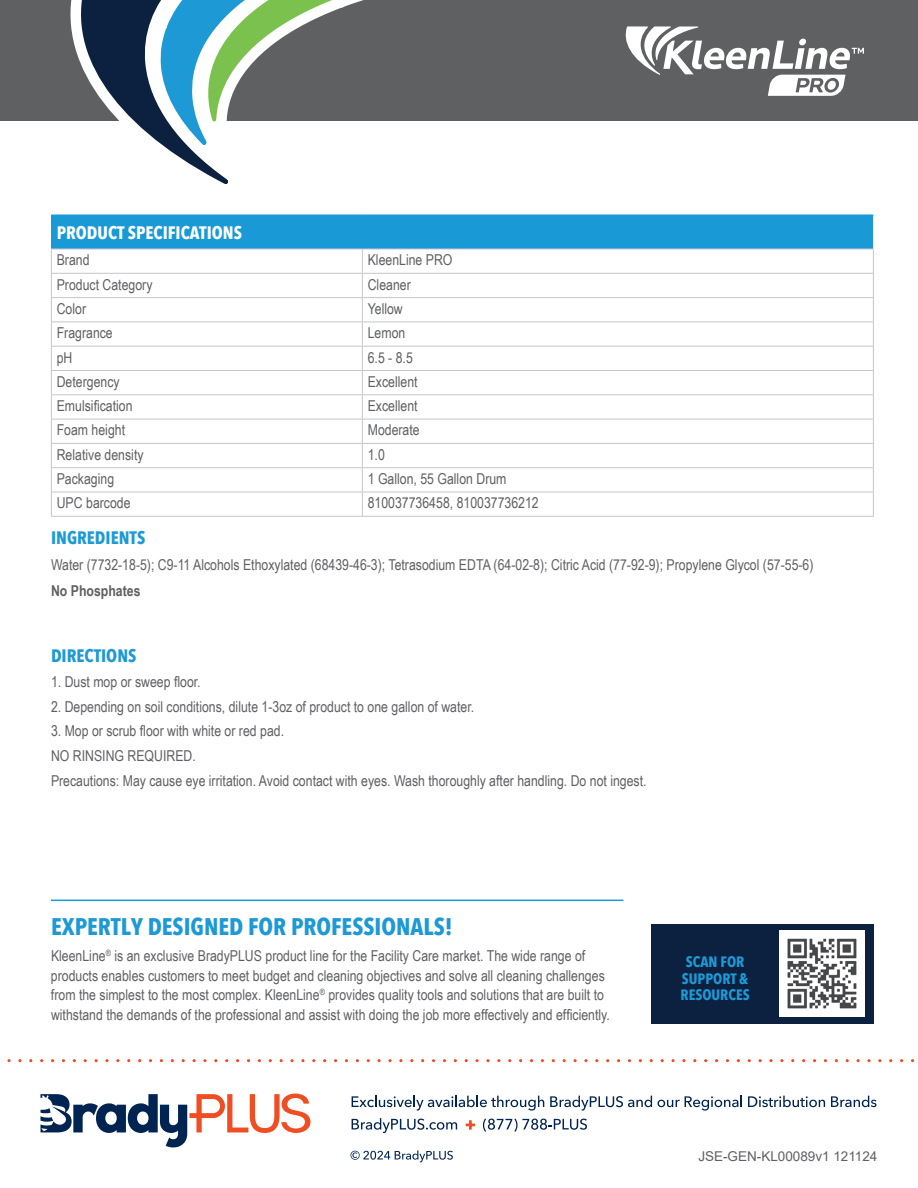
<style>
.page{position:relative;width:918px;height:1188px;background:#fff}
.page>*{position:absolute;margin:0;border:0;box-sizing:border-box;transform-origin:0 0}
.t1{font:700 24px "Avenir Next Condensed";color:#1d99d6}
.t2{font:700 18px "Avenir Next Condensed";color:#fff}
.t3{font:700 18px "Avenir Next Condensed";color:#1d99d6}
.t4{font:15px/19.5px "Arial Narrow";color:#5f6062}
.t5{font:700 15px/16.5px "Avenir Next Condensed";color:#1d99d6;text-align:center}
.t6{font:700 15px "Arial Narrow";color:#5f6062}
.t7{font:13.5px "Arial";color:#5f6062}
</style>
<div class="page">
<div style="left:0;top:0;width:918px;height:122px;background:#5f6062"></div>
<svg style="left:45px;top:0;width:362px;height:184px"></svg>
<svg style="left:40px;top:1094px;width:270px;height:53px"></svg>
<svg style="left:7px;top:1059px;width:907px;height:3px"></svg>
<svg style="left:352px;top:1096px;width:192px;height:15px"></svg>
<svg style="left:550px;top:1096px;width:102px;height:15px"></svg>
<svg style="left:658px;top:1096px;width:84px;height:15px"></svg>
<svg style="left:748px;top:1096px;width:77px;height:11px"></svg>
<svg style="left:831px;top:1096px;width:45px;height:11px"></svg>
<svg style="left:352px;top:1118px;width:105px;height:15px"></svg>
<svg style="left:465px;top:1120px;width:11px;height:10px"></svg>
<svg style="left:483px;top:1118px;width:104px;height:14px"></svg>
<svg style="left:351px;top:1150px;width:102px;height:12px"></svg>
<svg style="left:625px;top:26px;width:239px;height:70px"></svg>
<div style="left:51px;top:215px;width:822px;height:34px;background:#199ad7"></div>
<svg style="left:52px;top:272px;width:821px;height:244px"></svg>
<hr style="left:51px;top:214px;width:311px;height:2px;background:#199ad7">
<hr style="left:362px;top:214px;width:511px;height:2px;background:#199ad7">
<hr style="left:51px;top:249px;width:311px;height:1px;background:#c5c6c8">
<hr style="left:362px;top:249px;width:512px;height:1px;background:#c5c6c8">
<hr style="left:51px;top:273px;width:311px;height:1px;background:#c5c6c8">
<hr style="left:362px;top:273px;width:512px;height:1px;background:#c5c6c8">
<hr style="left:51px;top:297px;width:311px;height:1px;background:#c5c6c8">
<hr style="left:362px;top:297px;width:512px;height:1px;background:#c5c6c8">
<hr style="left:51px;top:322px;width:311px;height:1px;background:#c5c6c8">
<hr style="left:362px;top:322px;width:512px;height:1px;background:#c5c6c8">
<hr style="left:51px;top:346px;width:311px;height:1px;background:#c5c6c8">
<hr style="left:51px;top:370px;width:311px;height:1px;background:#c5c6c8">
<hr style="left:362px;top:346px;width:512px;height:1px;background:#c5c6c8">
<hr style="left:51px;top:394px;width:311px;height:1px;background:#c5c6c8">
<hr style="left:51px;top:419px;width:311px;height:1px;background:#c5c6c8">
<hr style="left:362px;top:370px;width:512px;height:1px;background:#c5c6c8">
<hr style="left:51px;top:443px;width:311px;height:1px;background:#c5c6c8">
<hr style="left:51px;top:467px;width:311px;height:1px;background:#c5c6c8">
<hr style="left:362px;top:394px;width:512px;height:1px;background:#c5c6c8">
<hr style="left:362px;top:419px;width:512px;height:1px;background:#c5c6c8">
<hr style="left:51px;top:492px;width:311px;height:1px;background:#c5c6c8">
<svg style="left:51px;top:249px;width:1px;height:267px"></svg>
<hr style="left:362px;top:443px;width:512px;height:1px;background:#c5c6c8">
<hr style="left:362px;top:467px;width:512px;height:1px;background:#c5c6c8">
<svg style="left:362px;top:249px;width:1px;height:267px"></svg>
<hr style="left:51px;top:516px;width:311px;height:1px;background:#c5c6c8">
<hr style="left:362px;top:492px;width:512px;height:1px;background:#c5c6c8">
<svg style="left:873px;top:249px;width:1px;height:267px"></svg>
<hr style="left:362px;top:516px;width:512px;height:1px;background:#c5c6c8">
<hr style="left:51px;top:900px;width:572px;height:1px;background:#1d99d6">
<div style="left:651px;top:924px;width:223px;height:100px;background:#0b213f"></div>
<img style="left:779px;top:931px;width:86px;height:85px">
<p class="t2" style="left:57px;top:221px;width:187px">PRODUCT SPECIFICATIONS</p>
<p class="t4" style="left:57px;top:250px;width:34px">Brand</p>
<p class="t4" style="left:368px;top:250px;width:86px">KleenLine PRO</p>
<p class="t4" style="left:57px;top:274px;width:97px">Product Category</p>
<p class="t4" style="left:368px;top:274px;width:45px">Cleaner</p>
<p class="t4" style="left:57px;top:298px;width:31px">Color</p>
<p class="t4" style="left:368px;top:298px;width:37px">Yellow</p>
<p class="t4" style="left:57px;top:323px;width:58px">Fragrance</p>
<p class="t4" style="left:368px;top:323px;width:39px">Lemon</p>
<p class="t4" style="left:57px;top:347px;width:17px">pH</p>
<p class="t4" style="left:368px;top:347px;width:47px">6.5 - 8.5</p>
<p class="t4" style="left:57px;top:371px;width:64px">Detergency</p>
<p class="t4" style="left:368px;top:371px;width:51px">Excellent</p>
<p class="t4" style="left:57px;top:396px;width:77px">Emulsification</p>
<p class="t4" style="left:368px;top:396px;width:51px">Excellent</p>
<p class="t4" style="left:57px;top:420px;width:70px">Foam height</p>
<p class="t4" style="left:368px;top:420px;width:53px">Moderate</p>
<p class="t4" style="left:57px;top:444px;width:88px">Relative density</p>
<p class="t4" style="left:368px;top:444px;width:19px">1.0</p>
<p class="t4" style="left:57px;top:468px;width:59px">Packaging</p>
<p class="t4" style="left:368px;top:468px;width:140px">1 Gallon, 55 Gallon Drum</p>
<p class="t4" style="left:57px;top:493px;width:75px">UPC barcode</p>
<p class="t4" style="left:368px;top:493px;width:173px">810037736458, 810037736212</p>
<p class="t3" style="left:51px;top:526px;width:96px">INGREDIENTS</p>
<p class="t4" style="left:51px;top:554px;width:764px">Water (7732-18-5); C9-11 Alcohols Ethoxylated (68439-46-3); Tetrasodium EDTA (64-02-8); Citric Acid (77-92-9); Propylene Glycol (57-55-6)</p>
<p class="t6" style="left:51px;top:580px;width:91px">No Phosphates</p>
<p class="t3" style="left:51px;top:645px;width:87px">DIRECTIONS</p>
<p class="t4" style="left:51px;top:671px;width:151px">1. Dust mop or sweep floor.</p>
<p class="t4" style="left:51px;top:696px;width:425px">2. Depending on soil conditions, dilute 1-3oz of product to one gallon of water.</p>
<p class="t4" style="left:51px;top:718px;width:597px;line-height:24.8px">3. Mop or scrub floor with white or red pad.<br>NO RINSING REQUIRED.<br>Precautions: May cause eye irritation. Avoid contact with eyes. Wash thoroughly after handling. Do not ingest.</p>
<h1 class="t1" style="left:51px;top:912px;width:403px">EXPERTLY DESIGNED FOR PROFESSIONALS!</h1>
<p class="t4" style="left:51px;top:945px;width:560px">KleenLine<sup>®</sup> is an exclusive BradyPLUS product line for the Facility Care market. The wide range of products enables customers to meet budget and cleaning objectives and solve all cleaning challenges from the simplest to the most complex. KleenLine<sup>®</sup> provides quality tools and solutions that are built to withstand the demands of the professional and assist with doing the job more effectively and efficiently.</p>
<p class="t5" style="left:681px;top:954px;width:71px">SCAN FOR<br>SUPPORT &amp;<br>RESOURCES</p>
<p class="t7" style="left:698px;top:1147px;width:181px">JSE-GEN-KL00089v1 121124</p>
</div>
